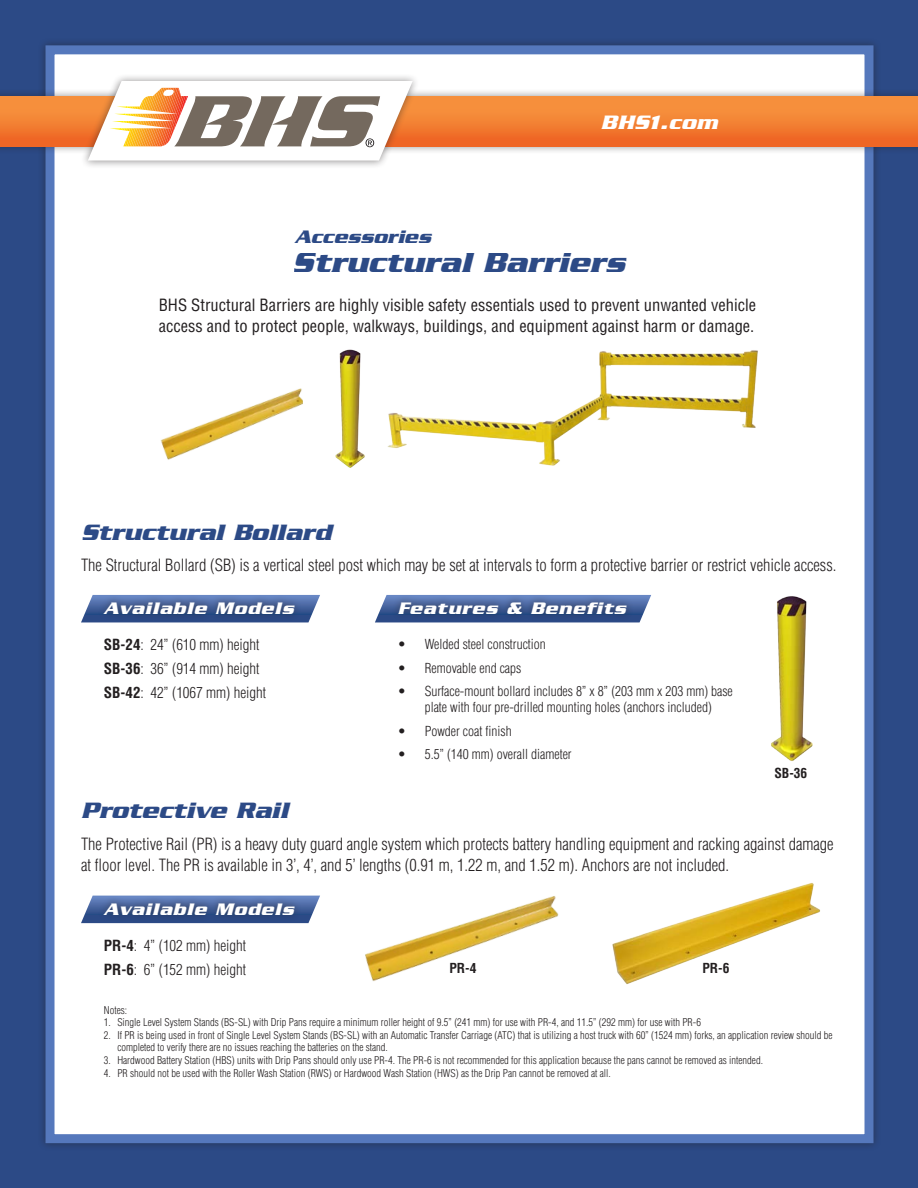
<style>
.page{position:relative;width:918px;height:1188px;background:#2c4a86}
.page>*{position:absolute;margin:0;border:0;box-sizing:border-box;transform-origin:0 0}
.t1{font:italic 700 30px "Serpentine Std";color:#2c4a86}
.t2{font:italic 700 24px "Serpentine Std";color:#2c4a86}
.t3{font:italic 700 21px "Serpentine Std";letter-spacing:.02em;color:#fff}
.t4{font:italic 700 19.5px "Serpentine Std";color:#2c4a86}
.t5{font:italic 700 18px "Serpentine Std";letter-spacing:.05em;color:#fff}
.t6{font:300 condensed 16.5px/21px "Helvetica LT Std";color:#231f20}
.t7{font:condensed 16.5px/21px "Helvetica LT Std";color:#231f20}
.t8{font:300 condensed 15px/24px "Helvetica LT Std";color:#231f20}
.t9{font:300 condensed 13.5px/16.5px "Helvetica LT Std";color:#231f20;text-align:center}
.t10{font:700 condensed 13.5px "Helvetica LT Std";color:#231f20}
.t11{font:300 condensed 10.5px/12.6px "Helvetica LT Std";color:#231f20}
.s1{font-weight:700}
</style>
<div class="page">
<div style="left:42px;top:42px;width:835px;height:1105px;background:#fff"></div>
<div style="left:0;top:88px;width:918px;height:67px;background:#231f20;opacity:.5"></div>
<div style="left:0;top:96px;width:918px;height:50px;background:linear-gradient(to bottom,#f89a42,#ee6624)"></div>
<div style="left:81px;top:73px;width:339px;height:96px;background:#231f20;opacity:.5"></div>
<svg style="left:88px;top:81px;width:325px;height:80px;background:#d7c4b5"></svg>
<svg style="left:81px;top:595px;width:239px;height:27px"></svg>
<div style="left:97px;top:594px;width:205px;height:28px;background:#231f20;opacity:.5"></div>
<img style="left:756px;top:595px;width:70px;height:171px">
<svg style="left:375px;top:595px;width:276px;height:27px"></svg>
<div style="left:391px;top:594px;width:243px;height:28px;background:#231f20;opacity:.5"></div>
<img style="left:324px;top:349px;width:51px;height:123px">
<img style="left:159px;top:384px;width:144px;height:88px">
<svg style="left:81px;top:896px;width:239px;height:27px"></svg>
<div style="left:97px;top:895px;width:205px;height:28px;background:#231f20;opacity:.5"></div>
<img style="left:356px;top:872px;width:211px;height:136px">
<img style="left:610px;top:878px;width:212px;height:109px">
<img style="left:387px;top:349px;width:372px;height:118px">
<p class="t4" style="left:295px;top:225px;width:138px">Accessories</p>
<p class="t3" style="left:601px;top:110px;width:118px">BHS1.com</p>
<h1 class="t1" style="left:293px;top:245px;width:334px">Structural Barriers</h1>
<p class="t7" style="left:159px;top:294px;width:599px">BHS Structural Barriers are highly visible safety essentials used to prevent unwanted vehicle access and to protect people, walkways, buildings, and equipment against harm or damage.</p>
<p class="t2" style="left:81px;top:518px;width:252px">Structural Bollard</p>
<p class="t6" style="left:81px;top:555px;width:757px">The Structural Bollard (SB) is a vertical steel post which may be set at intervals to form a protective barrier or restrict vehicle access.</p>
<p class="t5" style="left:104px;top:598px;width:191px">Available Models</p>
<p class="t8" style="left:104px;top:633px;width:157px"><span class="s1">SB-24</span>: 24” (610 mm) height</p>
<p class="t8" style="left:104px;top:657px;width:164px"><span class="s1">SB-36</span>: 36” (914 mm) height<br><span class="s1">SB-42</span>: 42” (1067 mm) height</p>
<p class="t5" style="left:398px;top:598px;width:230px">Features &amp; Benefits</p>
<p class="t9" style="left:398px;top:636px;width:150px">• Welded steel construction</p>
<p class="t9" style="left:398px;top:659px;width:125px">• Removable end caps</p>
<p class="t9" style="left:398px;top:683px;width:337px">• Surface-mount bollard includes 8” x 8” (203 mm x 203 mm) base plate with four pre-drilled mounting holes (anchors included)</p>
<p class="t9" style="left:398px;top:722px;width:115px">• Powder coat finish</p>
<p class="t9" style="left:398px;top:746px;width:175px">• 5.5” (140 mm) overall diameter</p>
<p class="t10" style="left:774px;top:764px;width:35px">SB-36</p>
<p class="t2" style="left:81px;top:796px;width:209px">Protective Rail</p>
<p class="t6" style="left:81px;top:833px;width:754px">The Protective Rail (PR) is a heavy duty guard angle system which protects battery handling equipment and racking against damage at floor level. The PR is available in 3’, 4’, and 5’ lengths (0.91 m, 1.22 m, and 1.52 m). Anchors are not included.</p>
<p class="t5" style="left:104px;top:898px;width:191px">Available Models</p>
<p class="t8" style="left:104px;top:933px;width:144px"><span class="s1">PR-4</span>: 4” (102 mm) height</p>
<p class="t8" style="left:104px;top:957px;width:144px"><span class="s1">PR-6</span>: 6” (152 mm) height</p>
<p class="t10" style="left:449px;top:959px;width:28px">PR-4</p>
<p class="t10" style="left:702px;top:959px;width:28px">PR-6</p>
<p class="t11" style="left:104px;top:1003px;width:25px">Notes:</p>
<p class="t11" style="left:104px;top:1016px;width:599px">1. Single Level System Stands (BS-SL) with Drip Pans require a minimum roller height of 9.5” (241 mm) for use with PR-4, and 11.5” (292 mm) for use with PR-6</p>
<p class="t11" style="left:117px;top:1029px;width:717px;text-indent:-14px">2. If PR is being used in front of Single Level System Stands (BS-SL) with an Automatic Transfer Carriage (ATC) that is utilizing a host truck with 60” (1524 mm) forks, an application review should be completed to verify there are no issues reaching the batteries on the stand.</p>
<p class="t11" style="left:104px;top:1054px;width:661px">3. Hardwood Battery Station (HBS) units with Drip Pans should only use PR-4. The PR-6 is not recommended for this application because the pans cannot be removed as intended.</p>
<p class="t11" style="left:104px;top:1066px;width:509px">4. PR should not be used with the Roller Wash Station (RWS) or Hardwood Wash Station (HWS) as the Drip Pan cannot be removed at all.</p>
</div>
